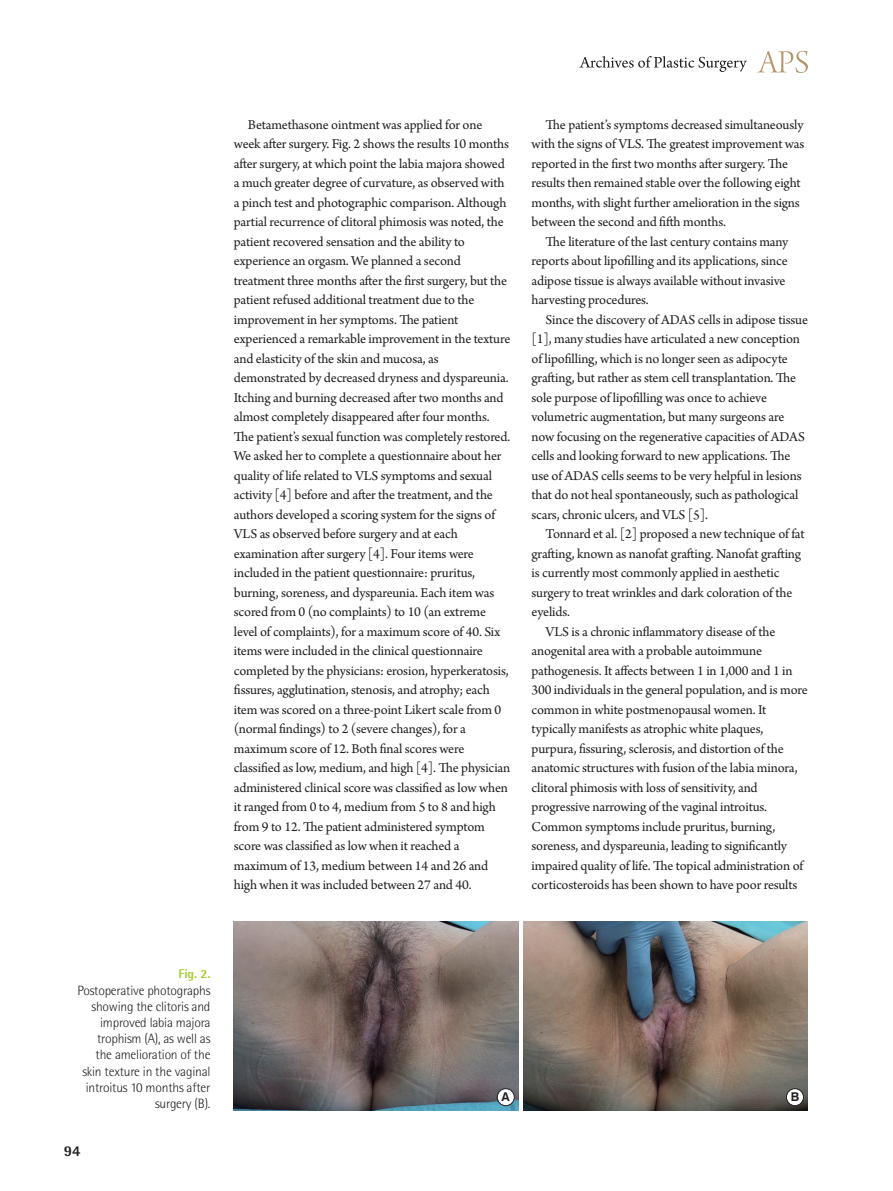
<style>
.page{position:relative;width:893px;height:1191px;background:#fff}
.page>*{position:absolute;margin:0;border:0;box-sizing:border-box;transform-origin:0 0}
.t1{font:800 15px "Rotis Semi Sans Std";color:#231f20}
.본문{font:14.25px/19.5px "Arno Pro";letter-spacing:-.01em;color:#231f20}
.표_그림_설명{font:300 13.5px/16.2px "Rotis Semi Sans Std";letter-spacing:-.015em;color:#231f20;text-align:right}
.표_그림_설명-2{font:800 12.75px "Rotis Semi Sans Std";color:#a6ce39}
.t2{font:700 12.15px "Swiss 721 BT";color:#231f20}
</style>
<div class="page">
<svg style="left:757px;top:51px;width:51px;height:22px"></svg>
<svg style="left:579px;top:56px;width:168px;height:16px"></svg>
<img style="left:234px;top:921px;width:285px;height:189px">
<img style="left:523px;top:921px;width:285px;height:189px">
<div style="left:497px;top:1088px;width:17px;height:17px;background:#fff;border-radius:50%"></div>
<div style="left:497px;top:1088px;width:17px;height:18px;border:1px solid #231f20;border-radius:50%"></div>
<div style="left:786px;top:1088px;width:17px;height:17px;background:#fff;border-radius:50%"></div>
<div style="left:786px;top:1088px;width:18px;height:18px;border:1px solid #231f20;border-radius:50%"></div>
<p class="본문" style="left:234px;top:115px;width:278px;text-indent:14px">Betamethasone ointment was applied for one week after surgery. Fig. 2 shows the results 10 months after surgery, at which point the labia majora showed a much greater degree of curvature, as observed with a pinch test and photographic comparison. Although partial recurrence of clitoral phimosis was noted, the patient recovered sensation and the ability to experience an orgasm. We planned a second treatment three months after the first surgery, but the patient refused additional treatment due to the improvement in her symptoms. The patient experienced a remarkable improvement in the texture and elasticity of the skin and mucosa, as demonstrated by decreased dryness and dyspareunia.<br>Itching and burning decreased after two months and almost completely disappeared after four months.<br>The patient’s sexual function was completely restored.<br>We asked her to complete a questionnaire about her quality of life related to VLS symptoms and sexual activity [4] before and after the treatment, and the authors developed a scoring system for the signs of VLS as observed before surgery and at each examination after surgery [4]. Four items were included in the patient questionnaire: pruritus, burning, soreness, and dyspareunia. Each item was scored from 0 (no complaints) to 10 (an extreme level of complaints), for a maximum score of 40. Six items were included in the clinical questionnaire completed by the physicians: erosion, hyperkeratosis, fissures, agglutination, stenosis, and atrophy; each item was scored on a three-point Likert scale from 0 (normal findings) to 2 (severe changes), for a maximum score of 12. Both final scores were classified as low, medium, and high [4]. The physician administered clinical score was classified as low when it ranged from 0 to 4, medium from 5 to 8 and high from 9 to 12. The patient administered symptom score was classified as low when it reached a maximum of 13, medium between 14 and 26 and high when it was included between 27 and 40.</p>
<p class="본문" style="left:531px;top:115px;width:274px;text-indent:14px">The patient’s symptoms decreased simultaneously with the signs of VLS. The greatest improvement was reported in the first two months after surgery. The results then remained stable over the following eight months, with slight further amelioration in the signs between the second and fifth months.</p>
<p class="본문" style="left:531px;top:232px;width:258px;text-indent:14px">The literature of the last century contains many reports about lipofilling and its applications, since adipose tissue is always available without invasive harvesting procedures.</p>
<p class="본문" style="left:531px;top:310px;width:278px;text-indent:14px">Since the discovery of ADAS cells in adipose tissue [1], many studies have articulated a new conception of lipofilling, which is no longer seen as adipocyte grafting, but rather as stem cell transplantation. The sole purpose of lipofilling was once to achieve volumetric augmentation, but many surgeons are now focusing on the regenerative capacities of ADAS cells and looking forward to new applications. The use of ADAS cells seems to be very helpful in lesions that do not heal spontaneously, such as pathological scars, chronic ulcers, and VLS [5].</p>
<p class="본문" style="left:531px;top:525px;width:275px;text-indent:14px">Tonnard et al. [2] proposed a new technique of fat grafting, known as nanofat grafting. Nanofat grafting is currently most commonly applied in aesthetic surgery to treat wrinkles and dark coloration of the eyelids.</p>
<p class="본문" style="left:531px;top:622px;width:278px;text-indent:14px">VLS is a chronic inflammatory disease of the anogenital area with a probable autoimmune pathogenesis. It affects between 1 in 1,000 and 1 in 300 individuals in the general population, and is more common in white postmenopausal women. It typically manifests as atrophic white plaques, purpura, fissuring, sclerosis, and distortion of the anatomic structures with fusion of the labia minora, clitoral phimosis with loss of sensitivity, and progressive narrowing of the vaginal introitus.<br>Common symptoms include pruritus, burning, soreness, and dyspareunia, leading to significantly impaired quality of life. The topical administration of corticosteroids has been shown to have poor results</p>
<p class="표_그림_설명-2" style="left:179px;top:965px;width:33px">Fig. 2.</p>
<p class="표_그림_설명" style="left:78px;top:982px;width:134px">Postoperative photographs showing the clitoris and improved labia majora trophism (A), as well as the amelioration of the skin texture in the vaginal introitus 10 months after surgery (B).</p>
<p class="t1" style="left:64px;top:1141px;width:18px">94</p>
<p class="t2" style="left:502px;top:1089px;width:10px">A</p>
<p class="t2" style="left:791px;top:1089px;width:10px">B</p>
</div>
